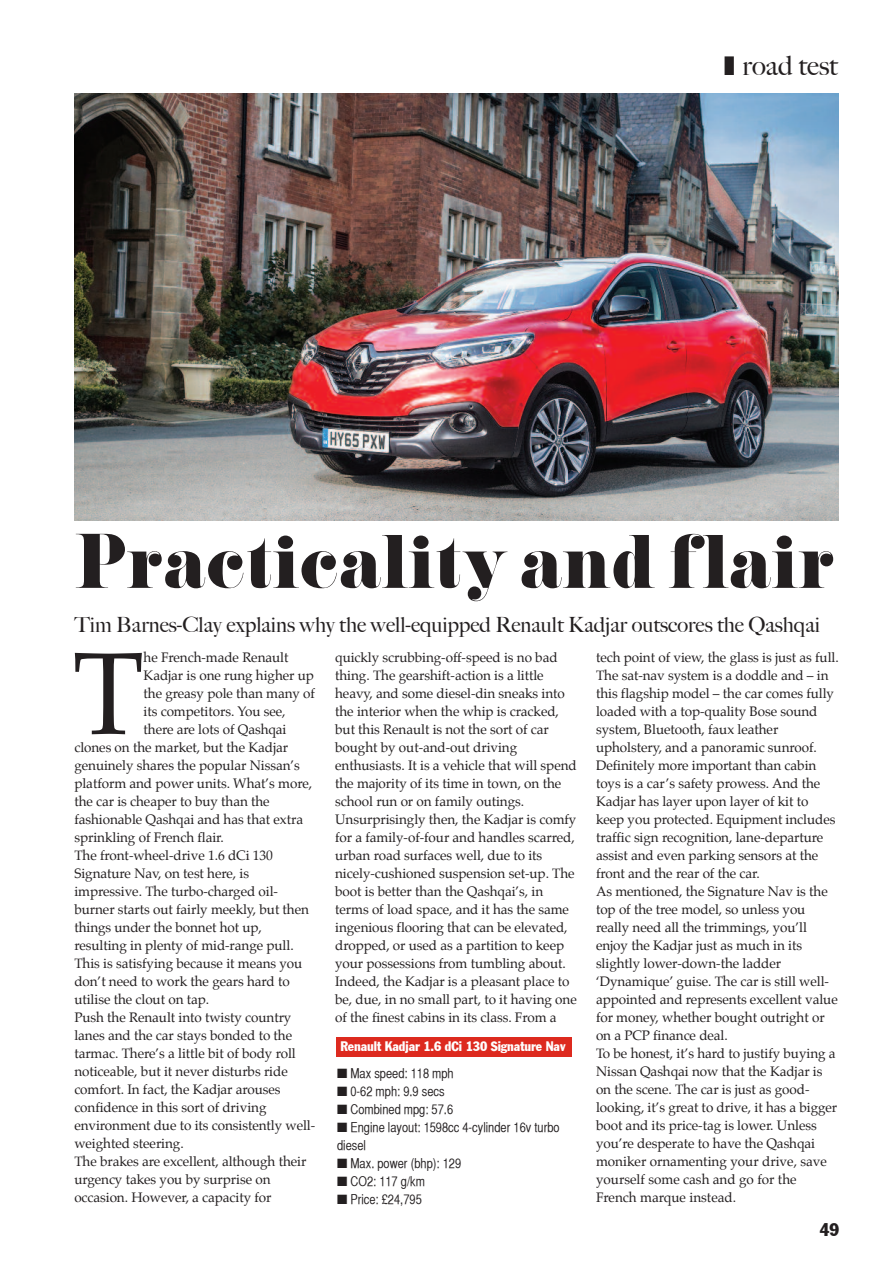
<style>
.page{position:relative;width:893px;height:1263px;background:#fff}
.page>*{position:absolute;margin:0;border:0;box-sizing:border-box;transform-origin:0 0}
.t1{font:117.3px "Palatino";color:#231f20}
.t2{font:69px "Pistilli";letter-spacing:-.005em;color:#231f20}
.t3{font:500 27px "Big Caslon";color:#231f20}
.t4{font:500 21px "Big Caslon";color:#231f20}
.t5{font:18px "Franklin Gothic Condensed";color:#231f20}
.t6{font:13.5px/18px "Palatino";letter-spacing:-.005em;color:#231f20}
.t7{font:13.5px/18px "Helvetica CY Plain";color:#231f20}
.t8{font:13.5px "Franklin Gothic Condensed";letter-spacing:-.005em;color:#fff}
</style>
<div class="page">
<img style="left:74px;top:94px;width:765px;height:427px">
<div style="left:336px;top:1037px;width:235px;height:19px;background:#dd2a1f"></div>
<h3 class="t3" style="left:742px;top:49px;width:97px">road test</h3>
<h2 class="t2" style="left:74px;top:524px;width:762px">Practicality and flair</h2>
<h3 class="t4" style="left:74px;top:612px;width:747px">Tim Barnes-Clay explains why the well-equipped Renault Kadjar outscores the Qashqai</h3>
<h1 class="t1" style="left:72px;top:638px;width:73px">T</h1>
<p class="t6" style="left:144px;top:650px;width:146px">he French-made Renault</p>
<p class="t6" style="left:144px;top:668px;width:172px">Kadjar is one rung higher up</p>
<p class="t6" style="left:144px;top:686px;width:173px">the greasy pole than many of</p>
<p class="t6" style="left:144px;top:704px;width:144px">its competitors. You see,</p>
<p class="t6" style="left:144px;top:722px;width:144px">there are lots of Qashqai</p>
<p class="t6" style="left:74px;top:740px;width:215px">clones on the market, but the Kadjar</p>
<p class="t6" style="left:74px;top:758px;width:227px">genuinely shares the popular Nissan’s</p>
<p class="t6" style="left:74px;top:776px;width:239px">platform and power units. What’s more,</p>
<p class="t6" style="left:74px;top:794px;width:197px">the car is cheaper to buy than the</p>
<p class="t6" style="left:74px;top:812px;width:230px">fashionable Qashqai and has that extra</p>
<p class="t6" style="left:74px;top:830px;width:151px">sprinkling of French flair.</p>
<p class="t6" style="left:74px;top:848px;width:200px">The front-wheel-drive 1.6 dCi 130</p>
<p class="t6" style="left:74px;top:866px;width:176px">Signature Nav, on test here, is</p>
<p class="t6" style="left:74px;top:884px;width:205px">impressive. The turbo-charged oil-</p>
<p class="t6" style="left:74px;top:902px;width:236px">burner starts out fairly meekly, but then</p>
<p class="t6" style="left:74px;top:920px;width:189px">things under the bonnet hot up,</p>
<p class="t6" style="left:74px;top:938px;width:221px">resulting in plenty of mid-range pull.</p>
<p class="t6" style="left:74px;top:956px;width:230px">This is satisfying because it means you</p>
<p class="t6" style="left:74px;top:974px;width:217px">don’t need to work the gears hard to</p>
<p class="t6" style="left:74px;top:992px;width:136px">utilise the clout on tap.</p>
<p class="t6" style="left:74px;top:1010px;width:219px">Push the Renault into twisty country</p>
<p class="t6" style="left:74px;top:1028px;width:219px">lanes and the car stays bonded to the</p>
<p class="t6" style="left:74px;top:1046px;width:223px">tarmac. There’s a little bit of body roll</p>
<p class="t6" style="left:74px;top:1064px;width:215px">noticeable, but it never disturbs ride</p>
<p class="t6" style="left:74px;top:1082px;width:208px">comfort. In fact, the Kadjar arouses</p>
<p class="t6" style="left:74px;top:1100px;width:194px">confidence in this sort of driving</p>
<p class="t6" style="left:74px;top:1118px;width:242px">environment due to its consistently well-</p>
<p class="t6" style="left:74px;top:1136px;width:111px">weighted steering.</p>
<p class="t6" style="left:74px;top:1154px;width:234px">The brakes are excellent, although their</p>
<p class="t6" style="left:74px;top:1171px;width:198px">urgency takes you by surprise on</p>
<p class="t6" style="left:74px;top:1189px;width:199px">occasion. However, a capacity for</p>
<p class="t6" style="left:335px;top:649px;width:243px">quickly scrubbing-off-speed is no bad thing. The gearshift-action is a little heavy, and some diesel-din sneaks into the interior when the whip is cracked, but this Renault is not the sort of car bought by out-and-out driving enthusiasts. It is a vehicle that will spend the majority of its time in town, on the school run or on family outings.<br>Unsurprisingly then, the Kadjar is comfy for a family-of-four and handles scarred, urban road surfaces well, due to its nicely-cushioned suspension set-up. The boot is better than the Qashqai’s, in terms of load space, and it has the same ingenious flooring that can be elevated, dropped, or used as a partition to keep your possessions from tumbling about.<br>Indeed, the Kadjar is a pleasant place to be, due, in no small part, to it having one of the finest cabins in its class. From a</p>
<p class="t6" style="left:596px;top:649px;width:244px">tech point of view, the glass is just as full.<br>The sat-nav system is a doddle and – in this flagship model – the car comes fully loaded with a top-quality Bose sound system, Bluetooth, faux leather upholstery, and a panoramic sunroof.<br>Definitely more important than cabin toys is a car’s safety prowess. And the Kadjar has layer upon layer of kit to keep you protected. Equipment includes traffic sign recognition, lane-departure assist and even parking sensors at the front and the rear of the car.<br>As mentioned, the Signature Nav is the top of the tree model, so unless you really need all the trimmings, you’ll enjoy the Kadjar just as much in its slightly lower-down-the ladder ‘Dynamique’ guise. The car is still well&shy;appointed and represents excellent value for money, whether bought outright or on a PCP finance deal.<br>To be honest, it’s hard to justify buying a Nissan Qashqai now that the Kadjar is on the scene. The car is just as good&shy;looking, it’s great to drive, it has a bigger boot and its price-tag is lower. Unless you’re desperate to have the Qashqai moniker ornamenting your drive, save yourself some cash and go for the French marque instead.</p>
<p class="t8" style="left:340px;top:1041px;width:227px">Renault Kadjar 1.6 dCi 130 Signature Nav</p>
<p class="t7" style="left:337px;top:1065px;width:118px">■ Max speed: 118 mph</p>
<p class="t7" style="left:337px;top:1083px;width:109px">■ 0-62 mph: 9.9 secs</p>
<p class="t7" style="left:337px;top:1101px;width:118px">■ Combined mpg: 57.6</p>
<p class="t7" style="left:337px;top:1119px;width:224px">■ Engine layout: 1598cc 4-cylinder 16v turbo diesel</p>
<p class="t7" style="left:337px;top:1155px;width:126px">■ Max. power (bhp): 129</p>
<p class="t7" style="left:337px;top:1173px;width:89px">■ CO2: 117 g/km</p>
<p class="t7" style="left:337px;top:1191px;width:86px">■ Price: £24,795</p>
<h3 class="t5" style="left:820px;top:1223px;width:21px">49</h3>
</div>
